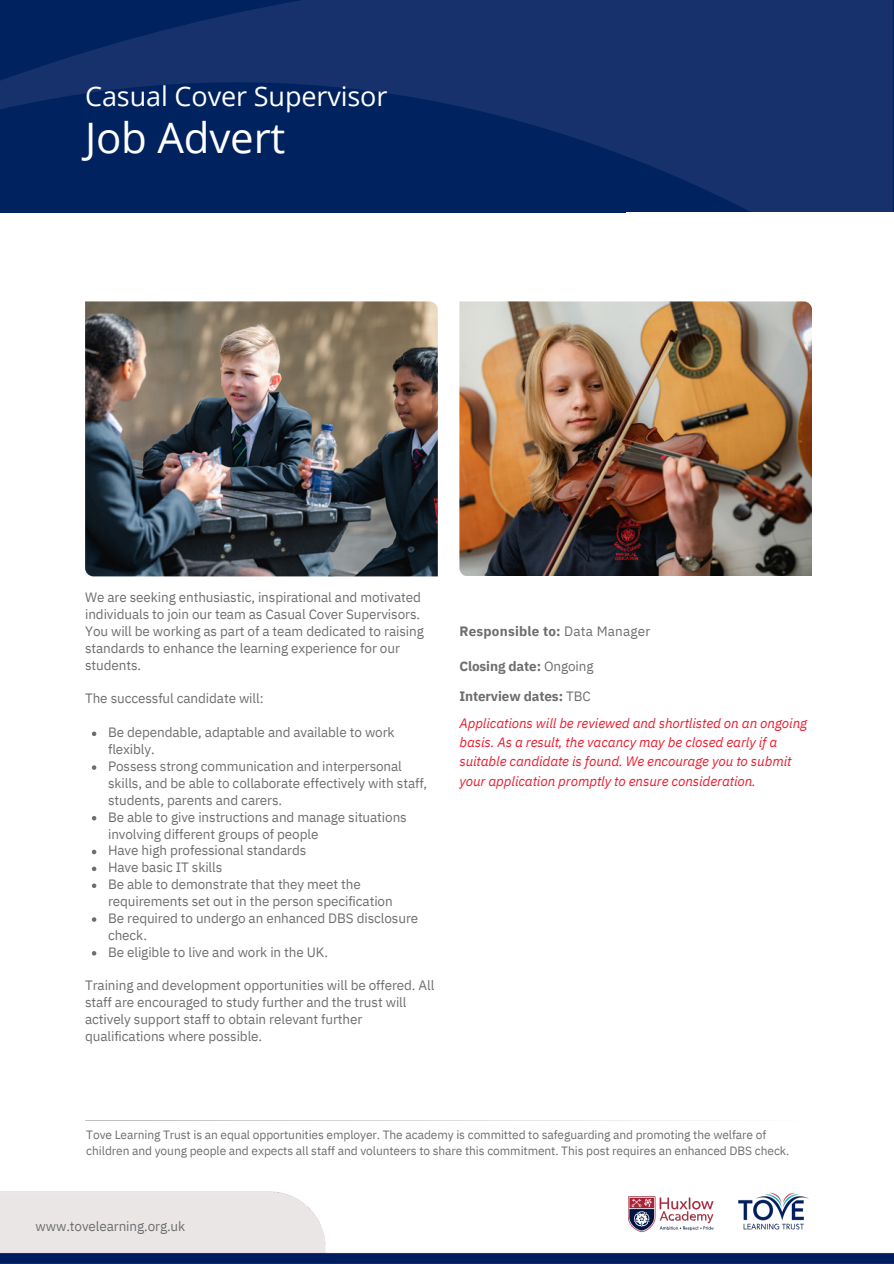
<style>
.page{position:relative;width:894px;height:1264px;background:#fff}
.page>*{position:absolute;margin:0;border:0;box-sizing:border-box;transform-origin:0 0}
.t1{font:42px "Open Sans";letter-spacing:-.005em;color:#fff}
.t2{font:27px "Open Sans";letter-spacing:-.005em;color:#fff}
.t3{font:13.5px/16.8px "IBM Plex Sans";letter-spacing:-.01em;color:#6d6e70}
.t4{font:italic 13.5px/19.2px "IBM Plex Sans";letter-spacing:-.01em;color:#ed1b2f}
.t5{font:700 13.5px "IBM Plex Sans";letter-spacing:.015em;color:#6d6e70}
.t6{font:700 13.5px "IBM Plex Sans";letter-spacing:-.01em;color:#6d6e70}
.t7{font:12px/15.8px "IBM Plex Sans";letter-spacing:-.01em;color:#6d6e70}
.s1{font-weight:400}
.s2{font-weight:700;font-style:normal;color:#6d6e70}
.s3{font-style:normal;color:#6d6e70}
</style>
<div class="page">
<img style="left:0;top:1191px;width:893px;height:72px">
<svg style="left:0;top:0;width:892px;height:213px;background:#0c2a65"></svg>
<img style="left:85px;top:301px;width:352px;height:275px">
<img style="left:459px;top:301px;width:352px;height:275px">
<svg style="left:92px;top:731px;width:4px;height:5px"></svg>
<svg style="left:92px;top:765px;width:4px;height:4px"></svg>
<svg style="left:92px;top:816px;width:4px;height:4px"></svg>
<svg style="left:92px;top:849px;width:4px;height:5px"></svg>
<svg style="left:92px;top:866px;width:4px;height:5px"></svg>
<svg style="left:92px;top:883px;width:4px;height:5px"></svg>
<svg style="left:92px;top:917px;width:4px;height:4px"></svg>
<svg style="left:92px;top:951px;width:4px;height:4px"></svg>
<h3 class="t2" style="left:85px;top:78px;width:304px">Casual Cover Supervisor</h3>
<p class="t1" style="left:85px;top:108px;width:202px">Job Advert</p>
<p class="t3" style="left:85px;top:588px;width:340px">We are seeking enthusiastic, inspirational and motivated individuals to join our team as Casual Cover Supervisors.<br>You will be working as part of a team dedicated to raising standards to enhance the learning experience for our students.</p>
<h3 class="t3" style="left:85px;top:690px;width:180px">The successful candidate will:</h3>
<h3 class="t3" style="left:108px;top:723px;width:288px">Be dependable, adaptable and available to work flexibly.</h3>
<p class="t3" style="left:108px;top:757px;width:320px">Possess strong communication and interpersonal skills, and be able to collaborate effectively with staff, students, parents and carers.</p>
<p class="t3" style="left:108px;top:808px;width:300px">Be able to give instructions and manage situations involving different groups of people</p>
<p class="t3" style="left:108px;top:842px;width:200px">Have high professional standards</p>
<p class="t3" style="left:108px;top:858px;width:116px">Have basic IT skills</p>
<p class="t3" style="left:108px;top:875px;width:286px">Be able to demonstrate that they meet the requirements set out in the person specification</p>
<p class="t3" style="left:108px;top:909px;width:311px">Be required to undergo an enhanced DBS disclosure check.</p>
<p class="t3" style="left:108px;top:943px;width:221px">Be eligible to live and work in the UK.</p>
<p class="t3" style="left:85px;top:977px;width:351px">Training and development opportunities will be offered. All staff are encouraged to study further and the trust will actively support staff to obtain relevant further qualifications where possible.</p>
<h3 class="t5" style="left:459px;top:622px;width:192px">Responsible to: <span class="s1">Data Manager</span></h3>
<h3 class="t6" style="left:459px;top:657px;width:136px">Closing date: <span class="s1">Ongoing</span></h3>
<h3 class="t4" style="left:459px;top:682px;width:349px;line-height:27px"><span class="s2">Interview dates:</span> <span class="s3">TBC<br></span>Applications will be reviewed and shortlisted on an ongoing</h3>
<h3 class="t4" style="left:459px;top:732px;width:333px">basis. As a result, the vacancy may be closed early if a suitable candidate is found. We encourage you to submit your application promptly to ensure consideration.</h3>
<p class="t7" style="left:86px;top:1126px;width:704px">Tove Learning Trust is an equal opportunities employer. The academy is committed to safeguarding and promoting the welfare of children and young people and expects all staff and volunteers to share this commitment. This post requires an enhanced DBS check.</p>
<p class="t3" style="left:36px;top:1217px;width:151px">www.tovelearning.org.uk</p>
</div>
